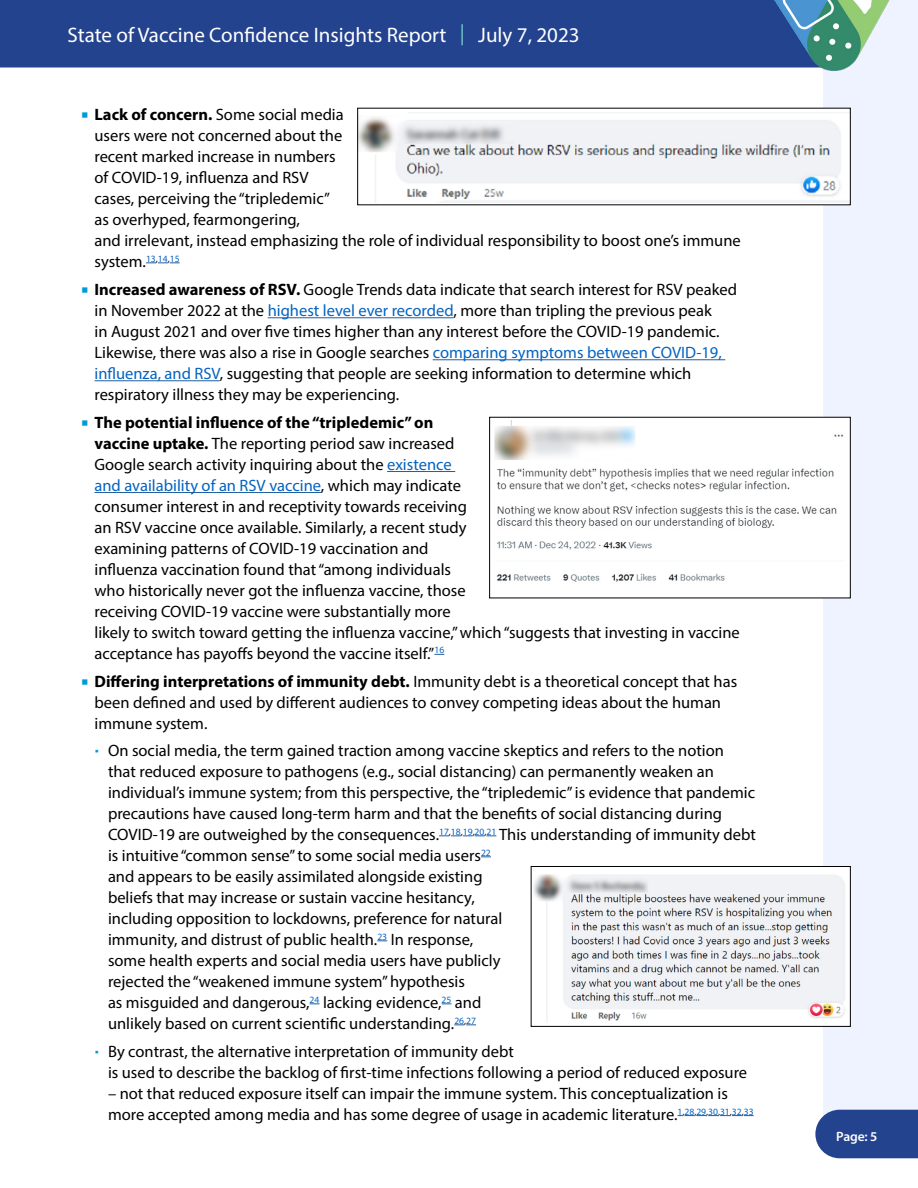
<style>
.page{position:relative;width:918px;height:1188px;background:#fff}
.page>*{position:absolute;margin:0;border:0;box-sizing:border-box;transform-origin:0 0}
.t1{font:21px "Myriad Pro";color:#fff}
.L{font:16.5px/21px "Myriad Pro";color:#000}
.L2{font:16.5px/21px "Myriad Pro";color:#000}
.t2{font:600 13.5px "Myriad Pro";color:#fff}
.s1{color:#70cacb}
.s2{font-weight:700}
.s3{color:#0563c1}
</style>
<div class="page">
<div style="left:824px;top:0;width:94px;height:1110px;background:#eef3ff"></div>
<div style="left:815px;top:1110px;width:103px;height:48px;background:#23438e"></div>
<div style="left:0;top:0;width:751px;height:68px;background:#23438e"></div>
<img style="left:751px;top:0;width:160px;height:76px">
<svg style="left:146px;top:263px;width:34px;height:1px"></svg>
<hr style="left:268px;top:318px;width:185px;height:1px;background:#215e9e">
<hr style="left:433px;top:360px;width:292px;height:1px;background:#215e9e">
<hr style="left:94px;top:381px;width:126px;height:1px;background:#215e9e">
<hr style="left:387px;top:471px;width:68px;height:1px;background:#215e9e">
<hr style="left:94px;top:492px;width:227px;height:1px;background:#215e9e">
<svg style="left:439px;top:836px;width:57px;height:1px"></svg>
<svg style="left:454px;top:1025px;width:22px;height:1px"></svg>
<svg style="left:678px;top:1115px;width:76px;height:1px"></svg>
<div style="left:358px;top:108px;width:492px;height:97px;background:linear-gradient(to right,#fcfcfd,#f7f8fa)"></div>
<img style="left:359px;top:112px;width:490px;height:90px">
<div style="left:490px;top:417px;width:360px;height:181px;background:#fff"></div>
<img style="left:494px;top:420px;width:350px;height:162px">
<div style="left:489px;top:417px;width:362px;height:181px;border:1px solid #000"></div>
<div style="left:531px;top:866px;width:319px;height:160px;background:#fff"></div>
<img style="left:533px;top:874px;width:312px;height:148px">
<div style="left:531px;top:866px;width:320px;height:161px;border:1px solid #000"></div>
<p class="t1" style="left:68px;top:22px;width:514px">State of Vaccine Confidence Insights Report <span class="s1">|</span> July 7, 2023</p>
<p class="L" style="left:94px;top:104px;width:648px"><span class="s2">Lack of concern.</span> Some social media<br>users were not concerned about the<br>recent marked increase in numbers<br>of COVID-19, influenza and RSV<br>cases, perceiving the “tripledemic”<br>as overhyped, fearmongering,<br>and irrelevant, instead emphasizing the role of individual responsibility to boost one’s immune system.<sup>13</sup><sup>,</sup><sup>14</sup><sup>,</sup><sup>15</sup></p>
<p class="L" style="left:94px;top:279px;width:644px"><span class="s2">Increased awareness of RSV.</span> Google Trends data indicate that search interest for RSV peaked in November 2022 at the <span class="s3">highest level ever recorded</span>, more than tripling the previous peak<br>in August 2021 and over five times higher than any interest before the COVID-19 pandemic.<br>Likewise, there was also a rise in Google searches <span class="s3">comparing symptoms between COVID-19, influenza, and RSV</span>, suggesting that people are seeking information to determine which respiratory illness they may be experiencing.</p>
<p class="L" style="left:94px;top:412px;width:647px"><span class="s2">The potential influence of the “tripledemic” on<br>vaccine uptake.</span> The reporting period saw increased<br>Google search activity inquiring about the <span class="s3">existence<br>and availability of an RSV vaccine</span>, which may indicate<br>consumer interest in and receptivity towards receiving<br>an RSV vaccine once available. Similarly, a recent study<br>examining patterns of COVID-19 vaccination and<br>influenza vaccination found that “among individuals<br>who historically never got the influenza vaccine, those<br>receiving COVID-19 vaccine were substantially more<br>likely to switch toward getting the influenza vaccine,” which “suggests that investing in vaccine acceptance has payoffs beyond the vaccine itself.”<sup>16</sup></p>
<p class="L" style="left:94px;top:670px;width:644px"><span class="s2">Differing interpretations of immunity debt.</span> Immunity debt is a theoretical concept that has been defined and used by different audiences to convey competing ideas about the human immune system.</p>
<p class="L2" style="left:108px;top:740px;width:649px">On social media, the term gained traction among vaccine skeptics and refers to the notion that reduced exposure to pathogens (e.g., social distancing) can permanently weaken an individual’s immune system; from this perspective, the “tripledemic” is evidence that pandemic precautions have caused long-term harm and that the benefits of social distancing during COVID-19 are outweighed by the consequences.<sup>17</sup><sup>,</sup><sup>18</sup><sup>,</sup><sup>19</sup><sup>,</sup><sup>20</sup><sup>,</sup><sup>21</sup> This understanding of immunity debt is intuitive “common sense” to some social media users<sup>22<br></sup>and appears to be easily assimilated alongside existing<br>beliefs that may increase or sustain vaccine hesitancy,<br>including opposition to lockdowns, preference for natural<br>immunity, and distrust of public health.<sup>23</sup> In response,<br>some health experts and social media users have publicly<br>rejected the “weakened immune system” hypothesis<br>as misguided and dangerous,<sup>24</sup> lacking evidence,<sup>25</sup> and<br>unlikely based on current scientific understanding.<sup>26</sup><sup>,</sup><sup>27</sup></p>
<p class="L2" style="left:108px;top:1041px;width:641px">By contrast, the alternative interpretation of immunity debt<br>is used to describe the backlog of first-time infections following a period of reduced exposure</p>
<p class="L2" style="left:108px;top:1083px;width:647px">– not that reduced exposure itself can impair the immune system. This conceptualization is more accepted among media and has some degree of usage in academic literature.<sup>1</sup><sup>,</sup><sup>28</sup><sup>,</sup><sup>29</sup><sup>,</sup><sup>30</sup><sup>,</sup><sup>31</sup><sup>,</sup><sup>32</sup><sup>,</sup><sup>33</sup></p>
<p class="t2" style="left:836px;top:1128px;width:43px">Page: 5</p>
</div>
